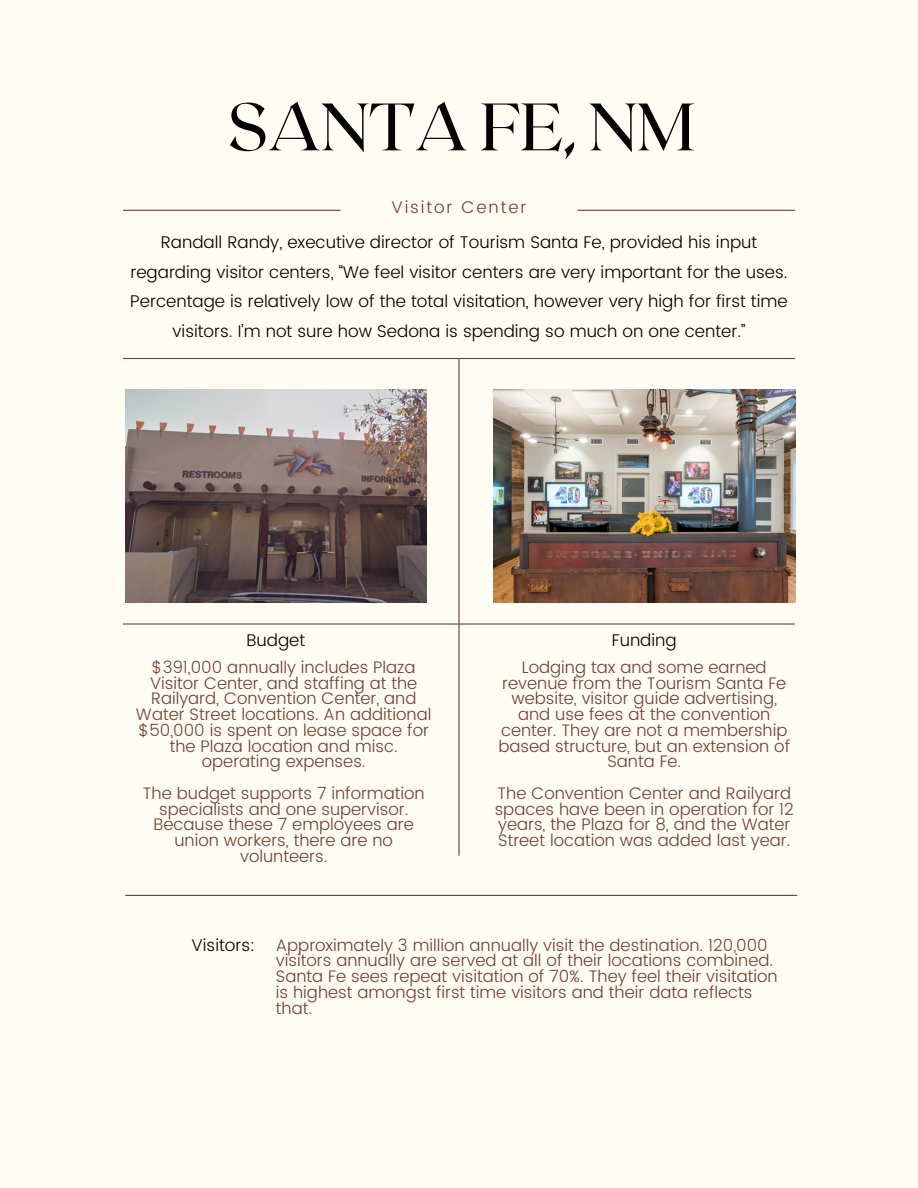
<style>
.page{position:relative;width:918px;height:1188px;background:#fffcf3}
.page>*{position:absolute;margin:0;border:0;box-sizing:border-box;transform-origin:0 0}
.t1{font:66.9px "Roxborough CF";letter-spacing:-.01em;color:#000}
.t2{font:300 16.95px/29.7px "Poppins";color:#000;text-align:center}
.t3{font:300 16.95px "Poppins";letter-spacing:.11em;color:#6d4131}
.t4{font:300 16.65px/15.8px "Poppins";color:#6d4131;text-align:center}
</style>
<div class="page">
<hr style="left:578px;top:210px;width:217px;height:1px;background:#6d4131">
<hr style="left:123px;top:358px;width:672px;height:1px;background:#6d4131">
<hr style="left:123px;top:623px;width:672px;height:2px;background:#6d4131">
<hr style="left:125px;top:895px;width:672px;height:1px;background:#6d4131">
<hr style="left:458px;top:359px;width:2px;height:497px;background:#6d4131">
<hr style="left:123px;top:210px;width:217px;height:1px;background:#6d4131">
<img style="left:125px;top:390px;width:302px;height:212px">
<img style="left:494px;top:390px;width:301px;height:212px">
<h1 class="t1" style="left:227px;top:83px;width:469px">SANTA FE, NM</h1>
<p class="t3" style="left:392px;top:197px;width:136px">Visitor Center</p>
<p class="t2" style="left:130px;top:227px;width:659px">Randall Randy, executive director of Tourism Santa Fe, provided his input regarding visitor centers, “We feel visitor centers are very important for the uses.<br>Percentage is relatively low of the total visitation, however very high for first time visitors. I’m not sure how Sedona is spending so much on one center.”</p>
<p class="t2" style="left:246px;top:625px;width:60px">Budget</p>
<p class="t4" style="left:136px;top:659px;width:297px">$391,000 annually includes Plaza<br>Visitor Center, and staffing at the<br>Railyard, Convention Center, and<br>Water Street locations. An additional $50,000 is spent on lease space for the Plaza location and misc. operating expenses.</p>
<p class="t4" style="left:143px;top:785px;width:283px">The budget supports 7 information specialists and one supervisor.<br>Because these 7 employees are union workers, there are no volunteers.</p>
<p class="t2" style="left:612px;top:625px;width:67px">Funding</p>
<p class="t4" style="left:498px;top:659px;width:293px">Lodging tax and some earned revenue from the Tourism Santa Fe website, visitor guide advertising, and use fees at the convention center. They are not a membership based structure, but an extension of<br>Santa Fe.</p>
<p class="t4" style="left:495px;top:785px;width:301px;text-align:left">The Convention Center and Railyard spaces have been in operation for 12 years, the Plaza for 8, and the Water Street location was added last year.</p>
<p class="t2" style="left:192px;top:930px;width:65px">Visitors:</p>
<p class="t4" style="left:276px;top:937px;width:503px;text-align:left">Approximately 3 million annually visit the destination. 120,000 visitors annually are served at all of their locations combined.<br>Santa Fe sees repeat visitation of 70%. They feel their visitation is highest amongst first time visitors and their data reflects that.</p>
</div>
